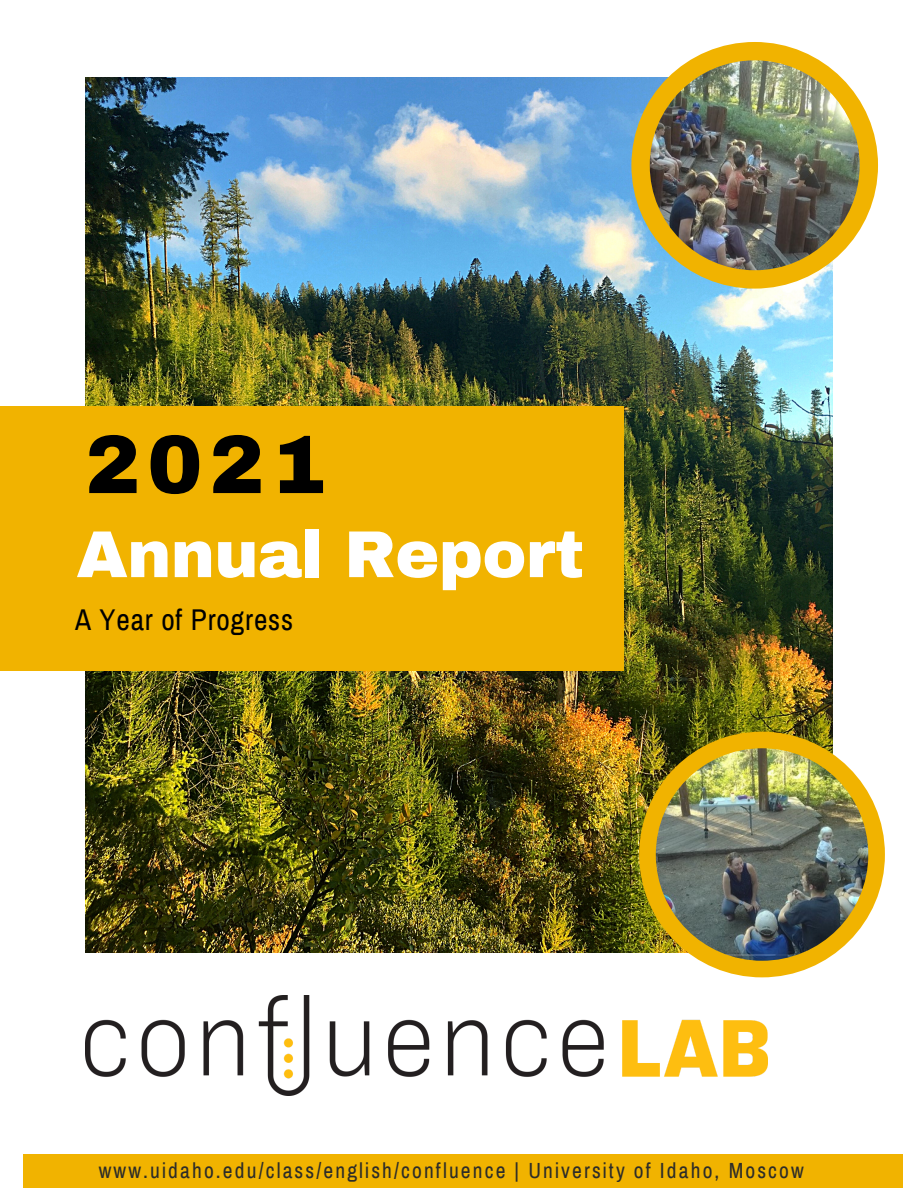
<style>
.page{position:relative;width:918px;height:1188px;background:#fff}
.page>*{position:absolute;margin:0;border:0;box-sizing:border-box;transform-origin:0 0}
.t1{font:900 83.1px "Archivo";color:#000}
.t2{font:900 66.3px "Archivo";letter-spacing:-.01em;color:#fff}
.t3{font:29.4px "Archivo Narrow";letter-spacing:.03em;color:#000}
.t4{font:21.45px "Archivo Narrow";letter-spacing:.1em;color:#2c2c29}
</style>
<div class="page">
<img style="left:85px;top:78px;width:747px;height:875px">
<div style="left:0;top:407px;width:624px;height:263px;background:#f1b300"></div>
<div style="left:23px;top:1155px;width:880px;height:33px;background:#f1b300"></div>
<img style="left:639px;top:732px;width:246px;height:245px">
<svg style="left:631px;top:42px;width:247px;height:247px"></svg>
<img style="left:650px;top:60px;width:210px;height:210px;border-radius:50%">
<img style="left:656px;top:748px;width:212px;height:213px;border-radius:50%">
<img style="left:85px;top:996px;width:682px;height:100px">
<p class="t1" style="left:85px;top:420px;width:243px">2021</p>
<p class="t2" style="left:76px;top:519px;width:509px">Annual Report</p>
<p class="t3" style="left:75px;top:604px;width:220px">A Year of Progress</p>
<p class="t4" style="left:99px;top:1160px;width:707px">www.uidaho.edu/class/english/confluence | University of Idaho, Moscow</p>
</div>
